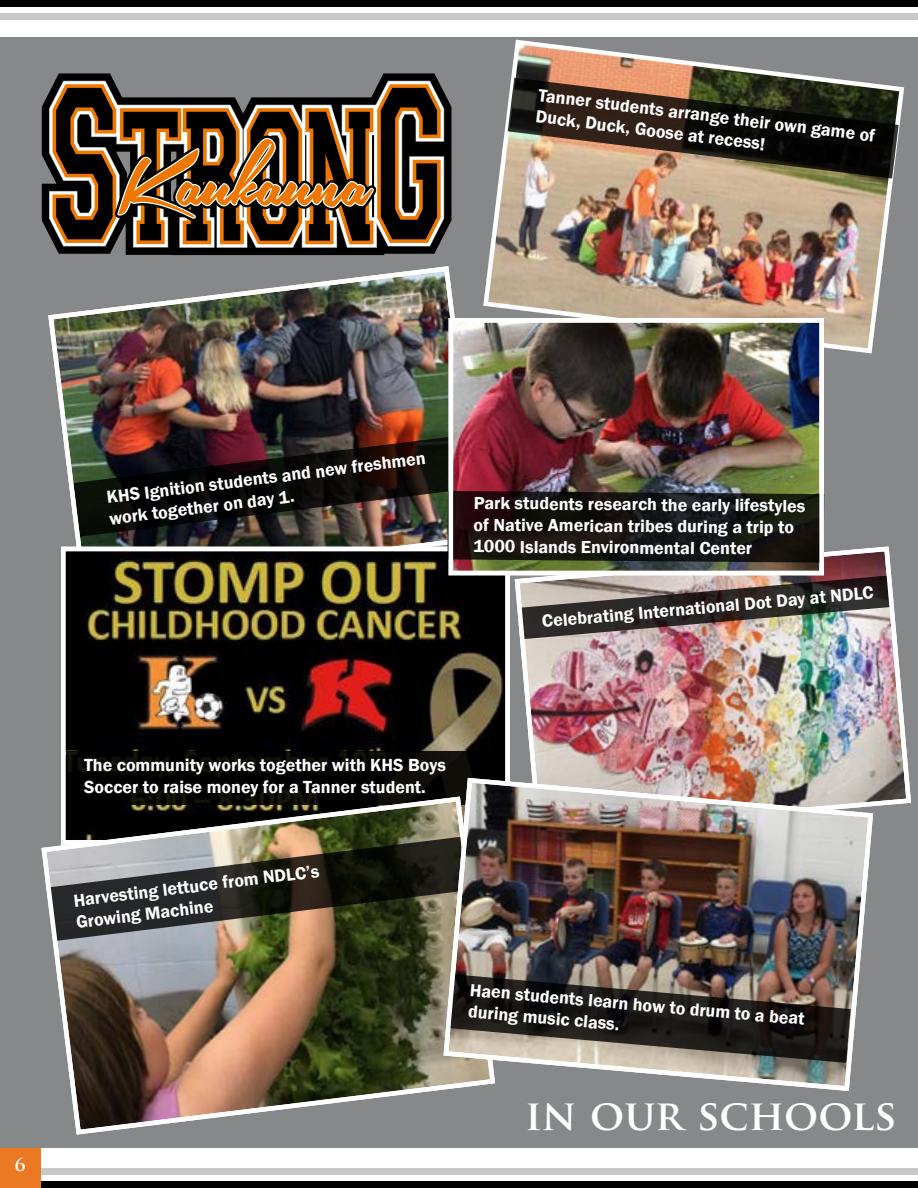
<style>
.page{position:relative;width:918px;height:1188px;background:#fff}
.page>*{position:absolute;margin:0;border:0;box-sizing:border-box;transform-origin:0 0}
.t1{font:700 41.4px "Trajan Pro";color:#fff}
.t2{font:600 18px/21.6px "Franklin Gothic";letter-spacing:-.005em;color:#fff}
.t3{font:700 18px "Trajan Pro";color:#fff}
</style>
<div class="page">
<div style="left:0;top:14px;width:918px;height:6px;background:#c7c8ca"></div>
<div style="left:0;top:0;width:918px;height:7px;background:#000"></div>
<div style="left:0;top:1168px;width:918px;height:6px;background:#c7c8ca"></div>
<div style="left:0;top:1181px;width:918px;height:7px;background:#000"></div>
<div style="left:0;top:1148px;width:40px;height:40px;background:#eb7924"></div>
<div style="left:0;top:37px;width:918px;height:1111px;background:#86888a"></div>
<svg style="left:42px;top:73px;width:409px;height:182px;fill:#000"></svg>
<svg style="left:50px;top:81px;width:394px;height:166px"></svg>
<svg style="left:53px;top:84px;width:388px;height:160px;background:#6b4e31"></svg>
<img style="left:512px;top:546px;width:399px;height:260px">
<img style="left:48px;top:266px;width:407px;height:281px">
<img style="left:483px;top:39px;width:422px;height:315px">
<svg style="left:508px;top:78px;width:391px;height:101px;background:#534737"></svg>
<img style="left:66px;top:552px;width:439px;height:223px">
<svg style="left:66px;top:751px;width:438px;height:43px;background:#060503"></svg>
<img style="left:41px;top:794px;width:400px;height:341px">
<img style="left:441px;top:775px;width:435px;height:316px">
<img style="left:454px;top:323px;width:365px;height:247px">
<img style="left:74px;top:436px;width:745px;height:127px">
<div style="left:449px;top:318px;width:375px;height:257px;border:4px solid #fff"></div>
<p class="t2" style="left:540px;top:84px;width:341px;rotate:7deg">Tanner students arrange their own game of<br>Duck, Duck, Goose at recess!</p>
<p class="t2" style="left:105px;top:487px;width:323px;rotate:-7deg">KHS Ignition students and new freshmen work together on day 1.</p>
<p class="t2" style="left:473px;top:494px;width:334px">Park students research the early lifestyles of Native American tribes during a trip to<br>1000 Islands Environmental Center</p>
<p class="t2" style="left:541px;top:611px;width:334px;rotate:-5deg">Celebrating International Dot Day at NDLC</p>
<p class="t3" style="left:15px;top:1154px;width:12px">6</p>
<p class="t2" style="left:84px;top:754px;width:363px">The community works together with KHS Boys<br>Soccer to raise money for a Tanner student.</p>
<p class="t2" style="left:72px;top:890px;width:249px;rotate:-7deg">Harvesting lettuce from NDLC’s<br>Growing Machine</p>
<p class="t2" style="left:471px;top:979px;width:337px;rotate:5deg">Haen students learn how to drum to a beat during music class.</p>
<h1 class="t1" style="left:525px;top:1089px;width:373px">IN OUR SCHOOLS</h1>
</div>
